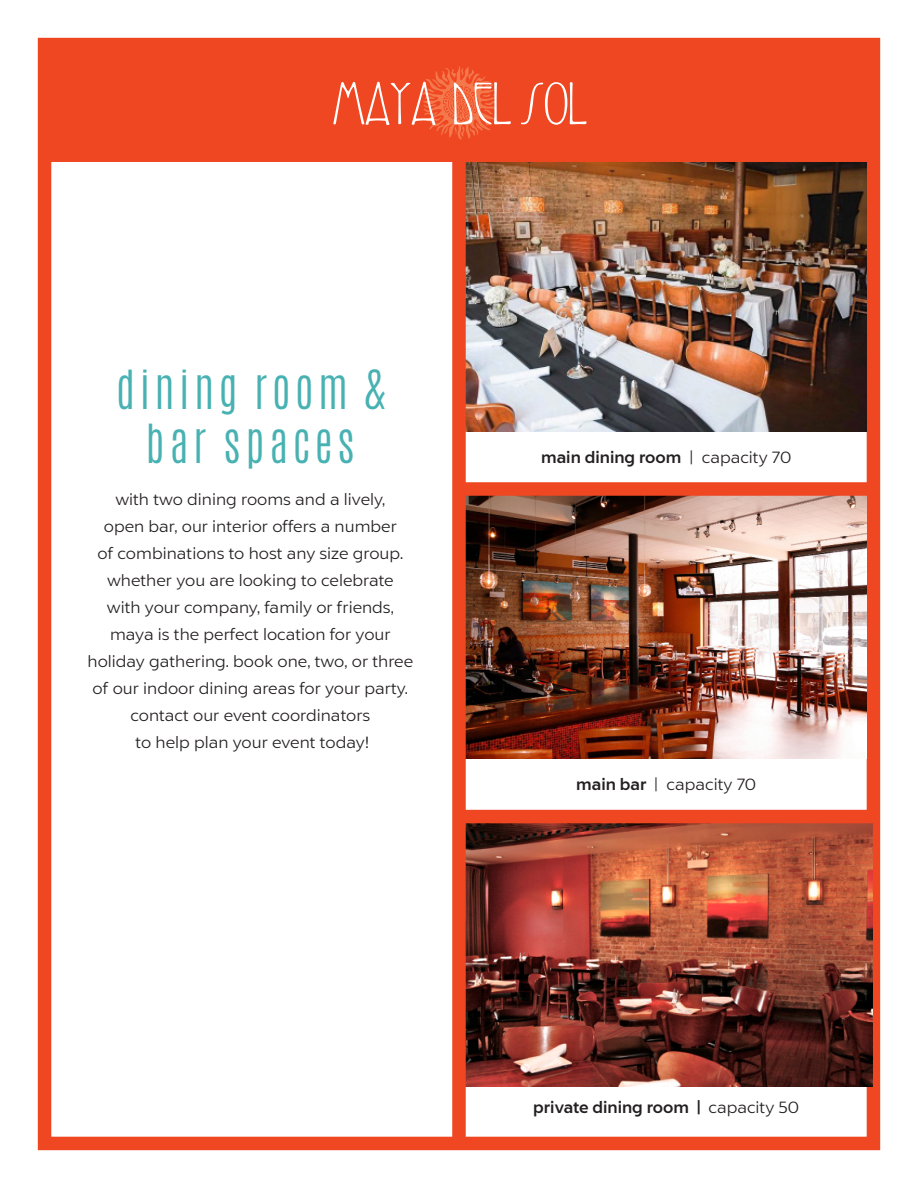
<style>
.page{position:relative;width:918px;height:1188px;background:#fff}
.page>*{position:absolute;margin:0;border:0;box-sizing:border-box;transform-origin:0 0}
.t1{font:300 45px/54px "Antonio";letter-spacing:.1em;color:#48b1b2;text-align:center}
.t2{font:16.5px/27px "Liszt FY";color:#231f20;text-align:center}
.t3{font:700 16.5px "Liszt FY";color:#231f20}
.s1{font-weight:400}
.s2{font-weight:700}
</style>
<div class="page">
<div style="left:38px;top:38px;width:842px;height:1112px;border:14px solid #ef4722"></div>
<img style="left:466px;top:823px;width:407px;height:264px">
<img style="left:466px;top:161px;width:401px;height:270px">
<img style="left:466px;top:496px;width:401px;height:263px">
<div style="left:50px;top:50px;width:827px;height:111px;background:#ef4722"></div>
<svg style="left:333px;top:66px;width:254px;height:74px"></svg>
<div style="left:452px;top:152px;width:14px;height:986px;background:#ef4722"></div>
<div style="left:458px;top:482px;width:416px;height:14px;background:#ef4722"></div>
<div style="left:459px;top:810px;width:416px;height:13px;background:#ef4722"></div>
<p class="t1" style="left:116px;top:363px;width:270px">dining room &amp; bar spaces</p>
<p class="t2" style="left:88px;top:486px;width:327px">with two dining rooms and a lively,<br>open bar, our interior offers a number<br>of combinations to host any size group. whether you are looking to celebrate<br>with your company, family or friends, maya is the perfect location for your holiday gathering. book one, two, or three of our indoor dining areas for your party. contact our event coordinators<br>to help plan your event today!</p>
<p class="t3" style="left:541px;top:447px;width:252px">main dining room <span class="s1">| capacity 70</span></p>
<p class="t2" style="left:576px;top:771px;width:181px"><span class="s2">main bar</span> | capacity 70</p>
<p class="t3" style="left:533px;top:1097px;width:268px">private dining room | <span class="s1">capacity 50</span></p>
</div>
